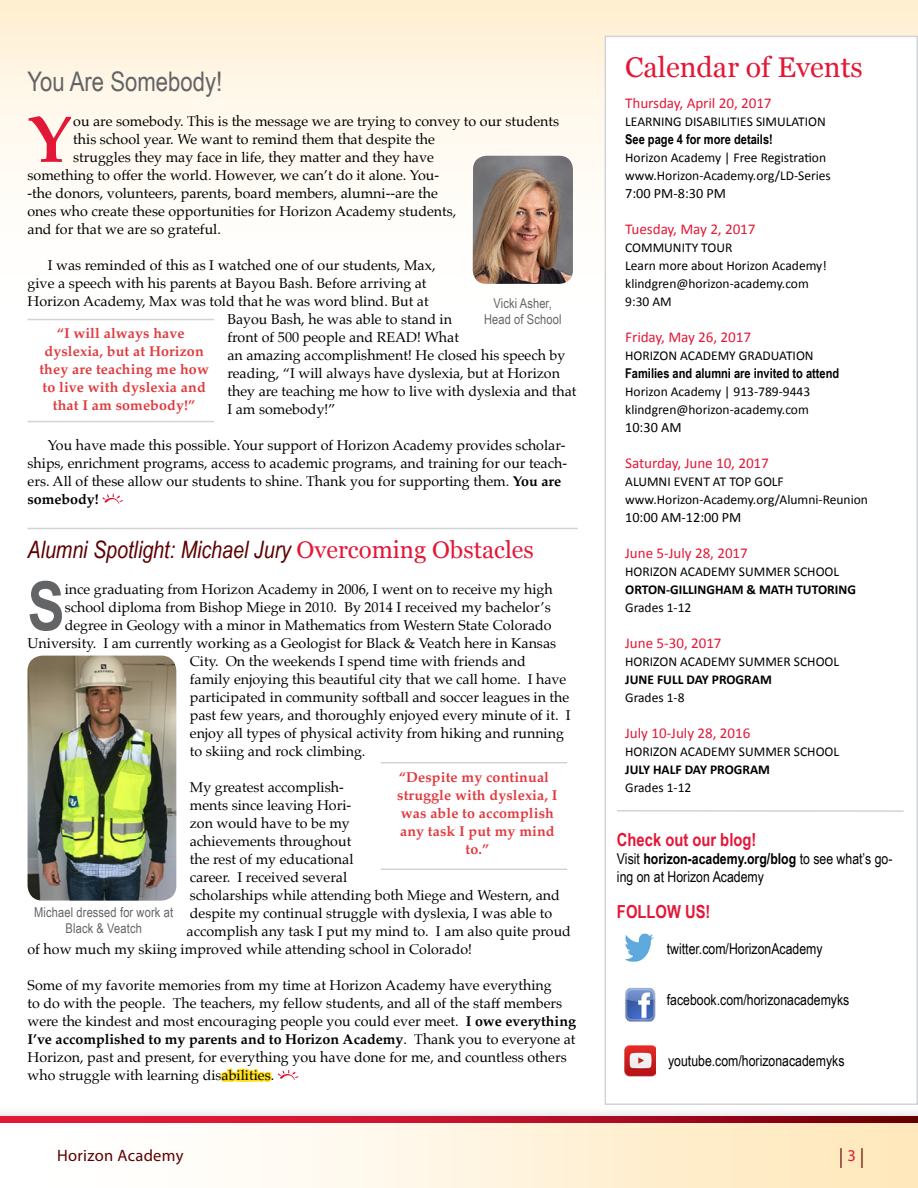
<style>
.page{position:relative;width:918px;height:1188px;background:#fff}
.page>*{position:absolute;margin:0;border:0;box-sizing:border-box;transform-origin:0 0}
.t1{font:700 67.95px "Arial Narrow";color:#636466}
.t2{font:700 66px "Palatino";color:#e31837}
.t3{font:28.5px "Georgia";color:#e31837}
.t4{font:27px "Arial Narrow";color:#636466}
.t5{font:italic 24px "Arial Narrow";color:#5c0000}
.t6{font:19.8px "Myriad Pro";color:#5c0000;scale:.83 1}
.t7{font:700 18px "Arial Narrow";color:#e31837}
.t8{font:16.5px "Myriad Pro";letter-spacing:.02em;color:#5c0000}
.t9{font:15px/18px "Arial Narrow";color:#000}
.t10{font:15px "Calibri";color:#e31837}
.t11{font:14.25px/18px "Palatino";color:#000}
.t12{font:700 14.25px/18px "Palatino";letter-spacing:.01em;color:#e03a3e;text-align:center}
.t13{font:14.25px "Calibri";color:#000}
.t14{font:13.5px/18px "Calibri";color:#000}
.t15{font:700 13.5px "Calibri";color:#000}
.t16{font:700 13.5px "Arial Narrow";color:#000}
.t17{font:13.5px/16.2px "Arial Narrow";letter-spacing:.01em;color:#636466;text-align:center}
.s1{font-weight:700}
.s2{font-family:"Georgia";font-style:normal;color:#e31837}
.s3{font-size:16.5px;color:#e31837}
</style>
<div class="page">
<div style="left:0;top:0;width:918px;height:360px;background:linear-gradient(to bottom,#fff2da,#fff)"></div>
<div style="left:0;top:1105px;width:918px;height:83px;background:#000;opacity:.3"></div>
<svg style="left:0;top:1122px;width:918px;height:66px"></svg>
<svg style="left:0;top:1116px;width:918px;height:6px;background:#b90e28"></svg>
<div style="left:605px;top:36px;width:312px;height:1068px;background:#fff"></div>
<div style="left:605px;top:36px;width:313px;height:1069px;border:2px solid #d1d3d4"></div>
<svg style="left:102px;top:494px;width:21px;height:10px"></svg>
<svg style="left:220px;top:1068px;width:79px;height:14px"></svg>
<hr style="left:617px;top:810px;width:287px;height:2px;background:#d1d3d4">
<img style="left:473px;top:156px;width:100px;height:128px">
<img style="left:624px;top:934px;width:29px;height:28px">
<img style="left:625px;top:987px;width:31px;height:35px">
<img style="left:624px;top:1045px;width:32px;height:32px">
<hr style="left:28px;top:528px;width:550px;height:1px;background:#d1d3d4">
<img style="left:28px;top:656px;width:148px;height:245px">
<hr style="left:381px;top:762px;width:186px;height:1px;background:#d1d3d4">
<hr style="left:381px;top:869px;width:186px;height:1px;background:#d1d3d4">
<hr style="left:28px;top:319px;width:186px;height:1px;background:#d1d3d4">
<hr style="left:28px;top:421px;width:186px;height:1px;background:#d1d3d4">
<h3 class="t3" style="left:625px;top:51px;width:239px">Calendar of Events</h3>
<p class="t10" style="left:625px;top:94px;width:148px">Thursday, April 20, 2017</p>
<p class="t14" style="left:625px;top:112px;width:202px">LEARNING DISABILITIES SIMULATION</p>
<p class="t16" style="left:625px;top:131px;width:149px">See page 4 for more details!</p>
<p class="t14" style="left:625px;top:148px;width:207px">Horizon Academy | Free Registration www.Horizon-Academy.org/LD-Series</p>
<p class="t13" style="left:625px;top:184px;width:102px">7:00 PM-8:30 PM</p>
<p class="t10" style="left:625px;top:220px;width:132px">Tuesday, May 2, 2017</p>
<p class="t14" style="left:625px;top:238px;width:203px">COMMUNITY TOUR<br>Learn more about Horizon Academy! klindgren@horizon-academy.com<br>9:30 AM</p>
<p class="t10" style="left:625px;top:328px;width:128px">Friday, May 26, 2017</p>
<p class="t14" style="left:625px;top:346px;width:190px">HORIZON ACADEMY GRADUATION</p>
<p class="t16" style="left:625px;top:365px;width:216px">Families and alumni are invited to attend</p>
<p class="t14" style="left:625px;top:382px;width:186px">Horizon Academy | 913-789-9443 klindgren@horizon-academy.com</p>
<p class="t13" style="left:625px;top:418px;width:58px">10:30 AM</p>
<p class="t10" style="left:625px;top:454px;width:145px">Saturday, June 10, 2017</p>
<p class="t14" style="left:625px;top:472px;width:244px">ALUMNI EVENT AT TOP GOLF www.Horizon-Academy.org/Alumni-Reunion</p>
<p class="t13" style="left:625px;top:508px;width:118px">10:00 AM-12:00 PM</p>
<p class="t10" style="left:625px;top:544px;width:124px">June 5-July 28, 2017</p>
<p class="t14" style="left:625px;top:562px;width:215px">HORIZON ACADEMY SUMMER SCHOOL</p>
<p class="t15" style="left:625px;top:581px;width:232px">ORTON-GILLINGHAM &amp; MATH TUTORING</p>
<p class="t14" style="left:625px;top:598px;width:68px">Grades 1-12</p>
<p class="t10" style="left:625px;top:634px;width:98px">June 5-30, 2017</p>
<p class="t14" style="left:625px;top:652px;width:215px">HORIZON ACADEMY SUMMER SCHOOL</p>
<p class="t15" style="left:625px;top:671px;width:148px">JUNE FULL DAY PROGRAM</p>
<p class="t14" style="left:625px;top:688px;width:61px">Grades 1-8</p>
<p class="t10" style="left:625px;top:724px;width:127px">July 10-July 28, 2016</p>
<p class="t14" style="left:625px;top:742px;width:215px">HORIZON ACADEMY SUMMER SCHOOL</p>
<p class="t15" style="left:625px;top:761px;width:146px">JULY HALF DAY PROGRAM</p>
<p class="t14" style="left:625px;top:778px;width:68px">Grades 1-12</p>
<h3 class="t4" style="left:28px;top:65px;width:196px">You Are Somebody!</h3>
<h2 class="t2" style="left:28px;top:108px;width:46px">Y</h2>
<p class="t11" style="left:73px;top:113px;width:488px">ou are somebody. This is the message we are trying to convey to our students</p>
<p class="t11" style="left:73px;top:131px;width:363px">this school year. We want to remind them that despite the</p>
<p class="t11" style="left:73px;top:149px;width:362px">struggles they may face in life, they matter and they have</p>
<p class="t11" style="left:28px;top:167px;width:413px">something to offer the world. However, we can’t do it alone. You-</p>
<p class="t11" style="left:28px;top:185px;width:412px">-the donors, volunteers, parents, board members, alumni--are the</p>
<p class="t11" style="left:28px;top:203px;width:430px">ones who create these opportunities for Horizon Academy students,</p>
<p class="t11" style="left:28px;top:221px;width:195px">and for that we are so grateful.</p>
<p class="t11" style="left:48px;top:257px;width:389px">I was reminded of this as I watched one of our students, Max,</p>
<p class="t11" style="left:28px;top:275px;width:401px">give a speech with his parents at Bayou Bash. Before arriving at</p>
<p class="t11" style="left:28px;top:293px;width:403px">Horizon Academy, Max was told that he was word blind. But at</p>
<p class="t11" style="left:227px;top:311px;width:226px">Bayou Bash, he was able to stand in</p>
<p class="t11" style="left:227px;top:329px;width:233px">front of 500 people and READ! What</p>
<p class="t11" style="left:227px;top:347px;width:339px">an amazing accomplishment! He closed his speech by</p>
<p class="t11" style="left:227px;top:365px;width:334px">reading, “I will always have dyslexia, but at Horizon</p>
<p class="t11" style="left:227px;top:383px;width:351px">they are teaching me how to live with dyslexia and that</p>
<p class="t11" style="left:227px;top:401px;width:110px">I am somebody!”</p>
<p class="t11" style="left:28px;top:437px;width:541px;text-indent:20px">You have made this possible. Your support of Horizon Academy provides scholar&shy;ships, enrichment programs, access to academic programs, and training for our teach&shy;ers. All of these allow our students to shine. Thank you for supporting them. <span class="s1">You are somebody!</span></p>
<h3 class="t5" style="left:28px;top:536px;width:508px">Alumni Spotlight: Michael Jury <span class="s2">Overcoming Obstacles</span></h3>
<h1 class="t1" style="left:28px;top:567px;width:39px">S</h1>
<p class="t11" style="left:65px;top:581px;width:490px">ince graduating from Horizon Academy in 2006, I went on to receive my high</p>
<p class="t17" style="left:484px;top:295px;width:79px">Vicki Asher,<br>Head of School</p>
<p class="t12" style="left:39px;top:325px;width:171px">“I will always have dyslexia, but at Horizon they are teaching me how to live with dyslexia and that I am somebody!”</p>
<p class="t11" style="left:65px;top:599px;width:488px">school diploma from Bishop Miege in 2010. By 2014 I received my bachelor’s</p>
<p class="t11" style="left:65px;top:617px;width:489px">degree in Geology with a minor in Mathematics from Western State Colorado</p>
<p class="t11" style="left:28px;top:635px;width:530px">University. I am currently working as a Geologist for Black &amp; Veatch here in Kansas</p>
<p class="t11" style="left:190px;top:653px;width:337px">City. On the weekends I spend time with friends and</p>
<p class="t11" style="left:190px;top:671px;width:378px">family enjoying this beautiful city that we call home. I have</p>
<p class="t11" style="left:190px;top:689px;width:381px">participated in community softball and soccer leagues in the</p>
<p class="t11" style="left:190px;top:707px;width:382px">past few years, and thoroughly enjoyed every minute of it. I</p>
<p class="t11" style="left:190px;top:725px;width:376px">enjoy all types of physical activity from hiking and running</p>
<p class="t11" style="left:190px;top:743px;width:177px">to skiing and rock climbing.</p>
<p class="t11" style="left:190px;top:779px;width:156px">My greatest accomplish-</p>
<p class="t11" style="left:190px;top:797px;width:163px">ments since leaving Hori-</p>
<p class="t11" style="left:190px;top:815px;width:162px">zon would have to be my</p>
<p class="t11" style="left:190px;top:833px;width:163px">achievements throughout</p>
<p class="t11" style="left:190px;top:851px;width:165px">the rest of my educational</p>
<p class="t11" style="left:190px;top:869px;width:159px">career. I received several</p>
<p class="t11" style="left:190px;top:887px;width:372px">scholarships while attending both Miege and Western, and</p>
<p class="t11" style="left:190px;top:905px;width:364px">despite my continual struggle with dyslexia, I was able to</p>
<p class="t11" style="left:187px;top:923px;width:386px">accomplish any task I put my mind to. I am also quite proud</p>
<p class="t11" style="left:28px;top:941px;width:446px">of how much my skiing improved while attending school in Colorado!</p>
<p class="t11" style="left:28px;top:977px;width:550px">Some of my favorite memories from my time at Horizon Academy have everything<br>to do with the people. The teachers, my fellow students, and all of the staff members were the kindest and most encouraging people you could ever meet. <span class="s1">I owe everything I’ve accomplished to my parents and to Horizon Academy</span>. Thank you to everyone at Horizon, past and present, for everything you have done for me, and countless others who struggle with learning disabilities.</p>
<p class="t12" style="left:397px;top:769px;width:162px">“Despite my continual struggle with dyslexia, I was able to accomplish any task I put my mind to.”</p>
<p class="t7" style="left:617px;top:829px;width:141px">Check out our blog!</p>
<p class="t9" style="left:617px;top:850px;width:277px">Visit <span class="s1">horizon-academy.org/blog</span> to see what’s go&shy;ing on at Horizon Academy</p>
<p class="t17" style="left:34px;top:904px;width:140px">Michael dressed for work at</p>
<p class="t7" style="left:617px;top:901px;width:95px">FOLLOW US!</p>
<p class="t17" style="left:66px;top:920px;width:78px">Black &amp; Veatch</p>
<p class="t9" style="left:667px;top:940px;width:157px">twitter.com/HorizonAcademy</p>
<p class="t9" style="left:667px;top:991px;width:184px">facebook.com/horizonacademyks</p>
<p class="t9" style="left:668px;top:1052px;width:178px">youtube.com/horizonacademyks</p>
<p class="t8" style="left:57px;top:1145px;width:128px">Horizon Academy</p>
<h3 class="t6" style="left:839px;top:1144px;width:31px">|<span class="s3">3</span>|</h3>
</div>
